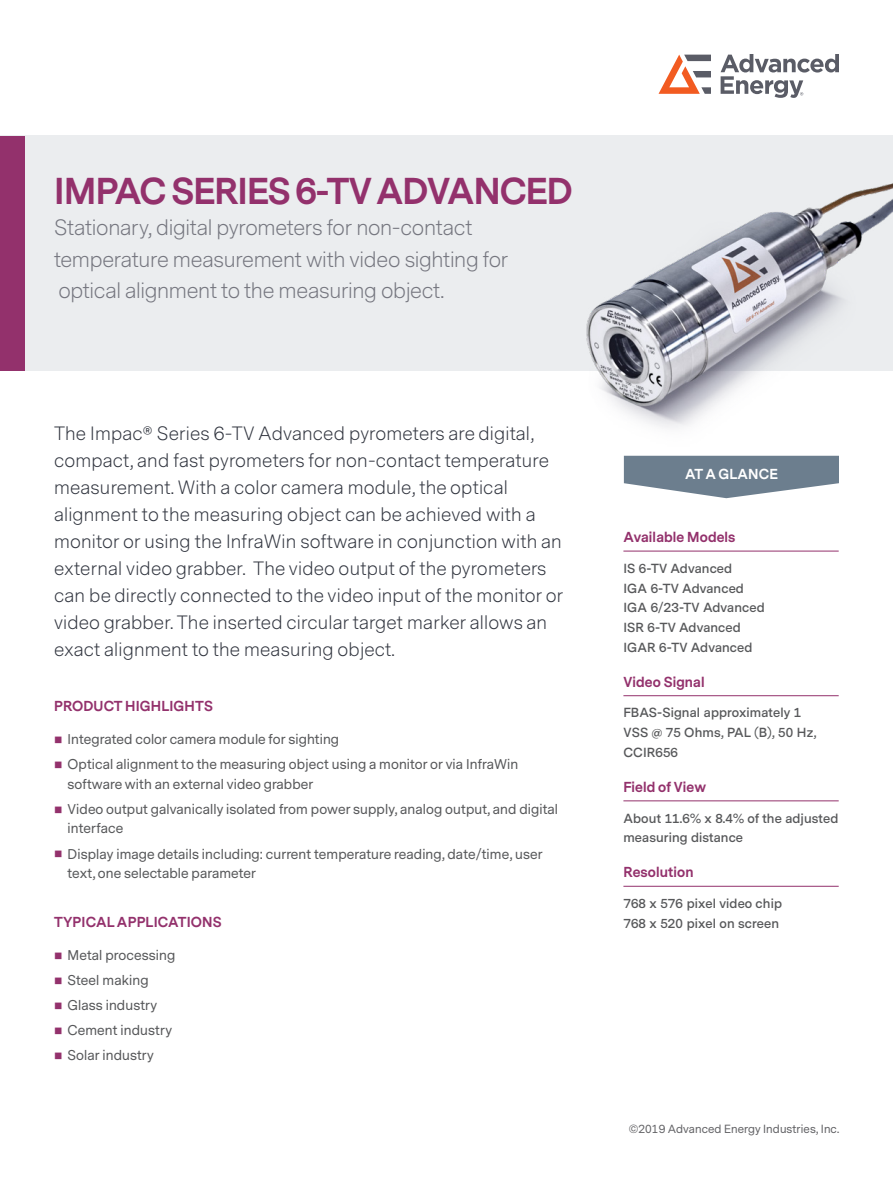
<style>
.page{position:relative;width:893px;height:1188px;background:#fff}
.page>*{position:absolute;margin:0;border:0;box-sizing:border-box;transform-origin:0 0}
.t1{font:700 34.95px "Messina Sans";letter-spacing:-.025em;color:#93316c}
.TitleSub{font:300 20.55px/31.5px "Messina Sans";letter-spacing:-.015em;color:#75767f}
.Product_Overview_bod{font:300 18px/27px "Messina Sans";letter-spacing:.01em;color:#323640}
.At_a_Glance_Subhead{font:700 13.5px "Messina Sans";letter-spacing:.01em;color:#93316c}
.Cover_Heading{font:700 13.5px "Messina Sans";letter-spacing:.01em;color:#93316c}
.Heading_1{font:700 13.5px "Messina Sans";letter-spacing:.01em;color:#fff}
.Bulleted{font:13.2px/19.8px "Messina Sans";letter-spacing:.01em;color:#57585a}
.At_A_Glance_Text_Las{font:600 13.2px/19.8px "Messina Sans";letter-spacing:.01em;color:#57585a}
.t2{font:11.1px "Messina Sans";letter-spacing:.01em;color:#636366}
.s1{color:#93316c}
</style>
<div class="page">
<div style="left:0;top:136px;width:893px;height:235px;background:#ebedef"></div>
<div style="left:0;top:136px;width:24px;height:235px;background:#93316c"></div>
<svg style="left:658px;top:55px;width:53px;height:39px"></svg>
<svg style="left:721px;top:54px;width:118px;height:44px"></svg>
<svg style="left:624px;top:472px;width:215px;height:26px"></svg>
<hr style="left:623px;top:551px;width:216px;height:1px;background:#93316c">
<hr style="left:623px;top:695px;width:216px;height:1px;background:#93316c">
<hr style="left:623px;top:801px;width:216px;height:1px;background:#93316c">
<hr style="left:623px;top:886px;width:216px;height:1px;background:#93316c">
<img style="left:564px;top:135px;width:329px;height:337px">
<p class="t1" style="left:54px;top:166px;width:520px">IMPAC SERIES 6-TV ADVANCED</p>
<p class="TitleSub" style="left:54px;top:213px;width:456px">Stationary, digital pyrometers for non-contact temperature measurement with video sighting for optical alignment to the measuring object.</p>
<p class="Product_Overview_bod" style="left:54px;top:420px;width:511px">The Impac® Series 6-TV Advanced pyrometers are digital, compact, and fast pyrometers for non-contact temperature measurement. With a color camera module, the optical alignment to the measuring object can be achieved with a monitor or using the InfraWin software in conjunction with an external video grabber. The video output of the pyrometers can be directly connected to the video input of the monitor or video grabber. The inserted circular target marker allows an exact alignment to the measuring object.</p>
<p class="Cover_Heading" style="left:54px;top:696px;width:160px">PRODUCT HIGHLIGHTS</p>
<p class="Bulleted" style="left:54px;top:729px;width:287px"><span class="s1">■</span> Integrated color camera module for sighting</p>
<p class="Bulleted" style="left:68px;top:755px;width:452px;text-indent:-14px"><span class="s1">■</span> Optical alignment to the measuring object using a monitor or via InfraWin software with an external video grabber</p>
<p class="Bulleted" style="left:68px;top:799px;width:492px;text-indent:-14px"><span class="s1">■</span> Video output galvanically isolated from power supply, analog output, and digital interface</p>
<p class="Bulleted" style="left:68px;top:844px;width:477px;text-indent:-14px"><span class="s1">■</span> Display image details including: current temperature reading, date/time, user text, one selectable parameter</p>
<p class="Cover_Heading" style="left:54px;top:913px;width:169px">TYPICAL APPLICATIONS</p>
<p class="Bulleted" style="left:54px;top:946px;width:123px"><span class="s1">■</span> Metal processing</p>
<p class="Bulleted" style="left:54px;top:971px;width:96px"><span class="s1">■</span> Steel making</p>
<p class="Bulleted" style="left:54px;top:996px;width:105px"><span class="s1">■</span> Glass industry</p>
<p class="Bulleted" style="left:54px;top:1021px;width:120px"><span class="s1">■</span> Cement industry</p>
<p class="Bulleted" style="left:54px;top:1046px;width:101px"><span class="s1">■</span> Solar industry</p>
<p class="Heading_1" style="left:685px;top:465px;width:94px">AT A GLANCE</p>
<p class="At_a_Glance_Subhead" style="left:623px;top:528px;width:114px">Available Models</p>
<p class="At_A_Glance_Text_Las" style="left:623px;top:559px;width:143px">IS 6-TV Advanced<br>IGA 6-TV Advanced<br>IGA 6/23-TV Advanced<br>ISR 6-TV Advanced<br>IGAR 6-TV Advanced</p>
<p class="At_a_Glance_Subhead" style="left:623px;top:672px;width:83px">Video Signal</p>
<p class="At_A_Glance_Text_Las" style="left:623px;top:704px;width:195px">FBAS-Signal approximately 1<br>VSS @ 75 Ohms, PAL (B), 50 Hz,<br>CCIR656</p>
<p class="At_a_Glance_Subhead" style="left:623px;top:778px;width:84px">Field of View</p>
<p class="At_A_Glance_Text_Las" style="left:623px;top:809px;width:216px">About 11.6% x 8.4% of the adjusted measuring distance</p>
<p class="At_a_Glance_Subhead" style="left:623px;top:863px;width:72px">Resolution</p>
<p class="At_A_Glance_Text_Las" style="left:623px;top:894px;width:160px">768 x 576 pixel video chip<br>768 x 520 pixel on screen</p>
<p class="t2" style="left:629px;top:1122px;width:212px">©2019 Advanced Energy Industries, Inc.</p>
</div>
